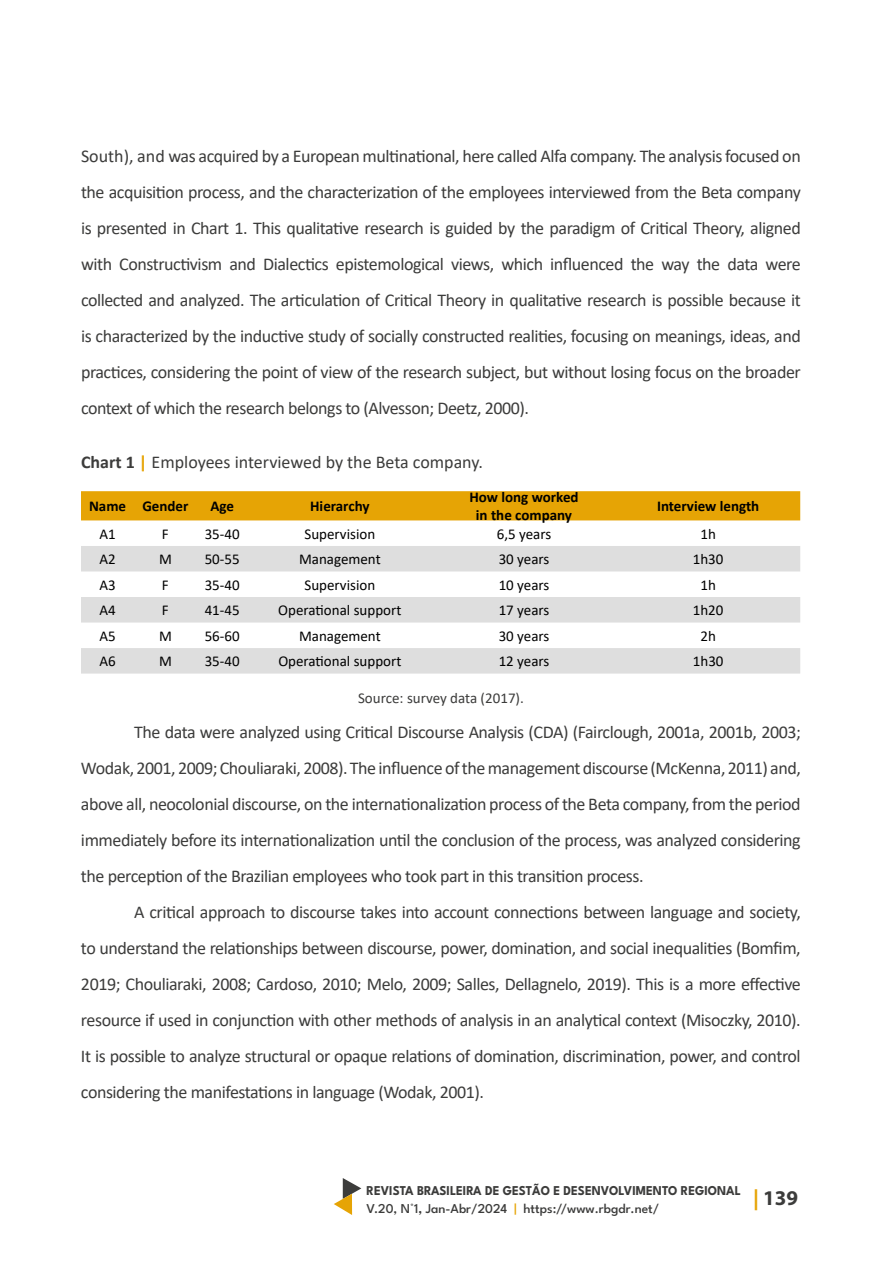
<style>
.page{position:relative;width:891px;height:1262px;background:#fff}
.page>*{position:absolute;margin:0;border:0;box-sizing:border-box;transform-origin:0 0}
.t1{font:700 21px "Myriad Pro";color:#3c3c3b}
.t2{font:18px/36px "Calibri";letter-spacing:-.025em;color:#3c3c3b;text-align:justify}
.t3{font:18px "Calibri";color:#3c3c3b}
.t4{font:15px "Calibri";color:#000}
.t5{font:700 15px/18px "Calibri";color:#000;text-align:center}
.t6{font:15px "Calibri";color:#3c3c3b}
.t7{font:700 13.5px/18px "League Spartan";color:#3c3c3b;scale:.94 1}
.s1{font-weight:700}
.s2{font-weight:700;color:#e6a405}
.s3{font-weight:500}
.s4{font-weight:600}
.s5{font-weight:500;color:#e6a405}
.s6{color:#e6a405}
</style>
<div class="page">
<svg style="left:334px;top:1178px;width:27px;height:37px"></svg>
<div style="left:81px;top:491px;width:719px;height:29px;background:#e6a405"></div>
<svg style="left:81px;top:546px;width:719px;height:127px;fill:#dedede"></svg>
<p class="t2" style="left:81px;top:138px;width:721px">South), and was acquired by a European multinational, here called Alfa company. The analysis focused on the acquisition process, and the characterization of the employees interviewed from the Beta company is presented in Chart 1. This qualitative research is guided by the paradigm of Critical Theory, aligned with Constructivism and Dialectics epistemological views, which influenced the way the data were collected and analyzed. The articulation of Critical Theory in qualitative research is possible because it is characterized by the inductive study of socially constructed realities, focusing on meanings, ideas, and practices, considering the point of view of the research subject, but without losing focus on the broader context of which the research belongs to (Alvesson; Deetz, 2000).</p>
<p class="t3" style="left:81px;top:450px;width:403px"><span class="s1">Chart 1</span> <span class="s2">|</span> Employees interviewed by the Beta company.</p>
<p class="t5" style="left:89px;top:497px;width:101px">Name Gender</p>
<p class="t5" style="left:210px;top:497px;width:25px">Age</p>
<p class="t5" style="left:310px;top:497px;width:61px">Hierarchy</p>
<p class="t5" style="left:469px;top:488px;width:111px">How long worked in the company</p>
<p class="t5" style="left:657px;top:497px;width:104px">Interview length</p>
<p class="t4" style="left:100px;top:523px;width:18px">A1</p>
<p class="t4" style="left:162px;top:523px;width:8px">F</p>
<p class="t4" style="left:205px;top:523px;width:37px">35-40</p>
<p class="t4" style="left:304px;top:523px;width:72px">Supervision</p>
<p class="t4" style="left:497px;top:523px;width:56px">6,5 years</p>
<p class="t4" style="left:700px;top:523px;width:17px">1h</p>
<p class="t4" style="left:99px;top:549px;width:18px">A2</p>
<p class="t4" style="left:159px;top:549px;width:14px">M</p>
<p class="t4" style="left:205px;top:549px;width:37px">50-55</p>
<p class="t4" style="left:299px;top:549px;width:83px">Management</p>
<p class="t4" style="left:499px;top:549px;width:52px">30 years</p>
<p class="t4" style="left:693px;top:549px;width:32px">1h30</p>
<p class="t4" style="left:100px;top:574px;width:18px">A3</p>
<p class="t4" style="left:162px;top:574px;width:8px">F</p>
<p class="t4" style="left:205px;top:574px;width:37px">35-40</p>
<p class="t4" style="left:304px;top:574px;width:72px">Supervision</p>
<p class="t4" style="left:499px;top:574px;width:52px">10 years</p>
<p class="t4" style="left:700px;top:574px;width:17px">1h</p>
<p class="t4" style="left:99px;top:600px;width:18px">A4</p>
<p class="t4" style="left:162px;top:600px;width:8px">F</p>
<p class="t4" style="left:205px;top:600px;width:37px">41-45</p>
<p class="t4" style="left:278px;top:600px;width:125px">Operational support</p>
<p class="t4" style="left:499px;top:600px;width:52px">17 years</p>
<p class="t4" style="left:693px;top:600px;width:32px">1h20</p>
<p class="t4" style="left:99px;top:625px;width:18px">A5</p>
<p class="t4" style="left:159px;top:625px;width:14px">M</p>
<p class="t4" style="left:205px;top:625px;width:37px">56-60</p>
<p class="t4" style="left:299px;top:625px;width:83px">Management</p>
<p class="t4" style="left:499px;top:625px;width:52px">30 years</p>
<p class="t4" style="left:700px;top:625px;width:17px">2h</p>
<p class="t4" style="left:100px;top:651px;width:18px">A6</p>
<p class="t4" style="left:159px;top:651px;width:14px">M</p>
<p class="t4" style="left:205px;top:651px;width:37px">35-40</p>
<p class="t4" style="left:278px;top:651px;width:125px">Operational support</p>
<p class="t4" style="left:499px;top:651px;width:52px">12 years</p>
<p class="t4" style="left:693px;top:651px;width:32px">1h30</p>
<p class="t6" style="left:358px;top:687px;width:167px">Source: survey data (2017).</p>
<p class="t2" style="left:81px;top:714px;width:721px;text-indent:53px">The data were analyzed using Critical Discourse Analysis (CDA) (Fairclough, 2001a, 2001b, 2003; Wodak, 2001, 2009; Chouliaraki, 2008). The influence of the management discourse (McKenna, 2011) and, above all, neocolonial discourse, on the internationalization process of the Beta company, from the period immediately before its internationalization until the conclusion of the process, was analyzed considering the perception of the Brazilian employees who took part in this transition process.</p>
<p class="t2" style="left:81px;top:894px;width:721px;text-indent:53px">A critical approach to discourse takes into account connections between language and society, to understand the relationships between discourse, power, domination, and social inequalities (Bomfim, 2019; Chouliaraki, 2008; Cardoso, 2010; Melo, 2009; Salles, Dellagnelo, 2019). This is a more effective resource if used in conjunction with other methods of analysis in an analytical context (Misoczky, 2010).<br>It is possible to analyze structural or opaque relations of domination, discrimination, power, and control considering the manifestations in language (Wodak, 2001).</p>
<p class="t7" style="left:367px;top:1180px;width:400px">REVISTA BRASILEIRA DE GESTÃO E DESENVOLVIMENTO REGIONAL<br><span class="s3">V.20, N°1</span><span class="s4">,</span> <span class="s3">Jan-Abr/2024</span> <span class="s5">|</span> <span class="s3">https://www.rbgdr.net/</span></p>
<p class="t1" style="left:753px;top:1184px;width:47px"><span class="s6">|</span> 139</p>
</div>
